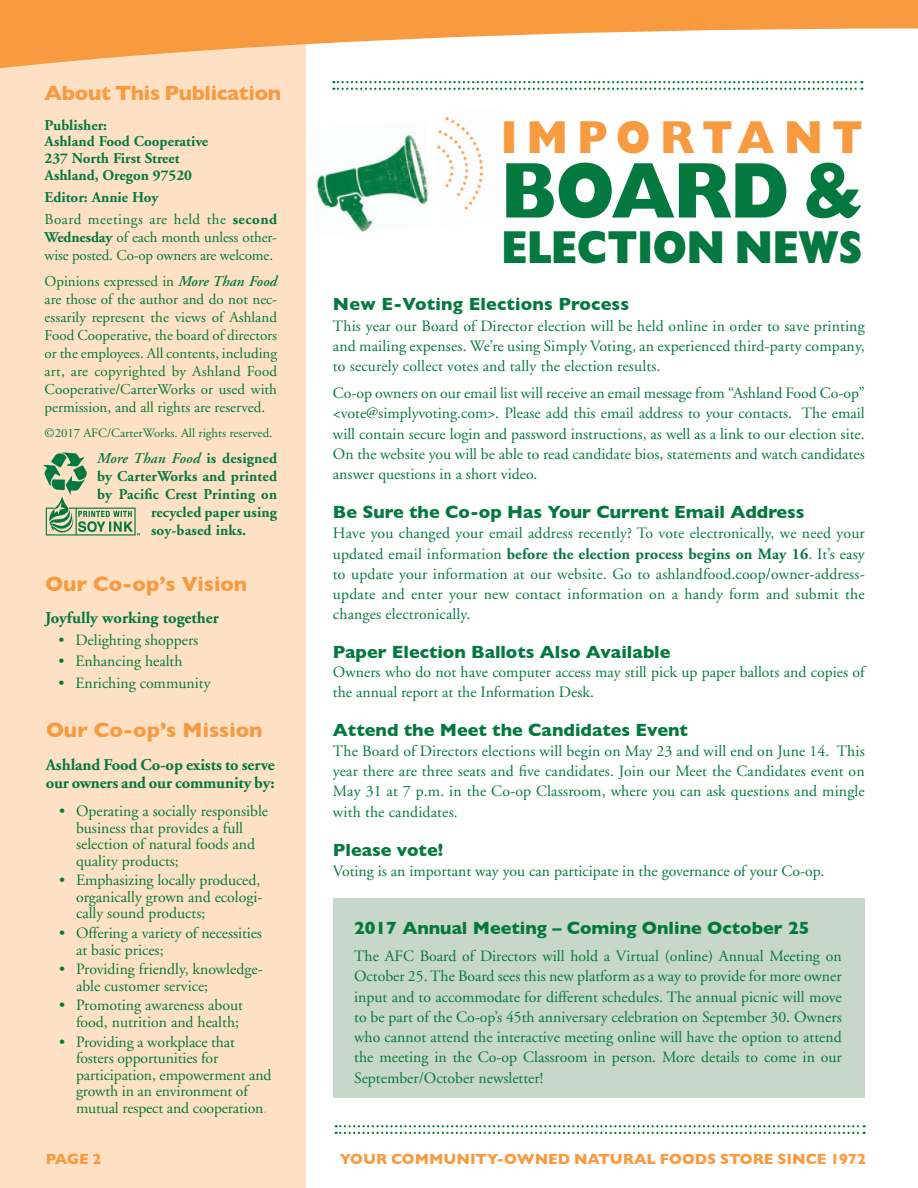
<style>
.page{position:relative;width:918px;height:1188px;background:#fff}
.page>*{position:absolute;margin:0;border:0;box-sizing:border-box;transform-origin:0 0}
.t1{font:800 79.5px "Gill Sans";letter-spacing:-.025em;color:#04793f;scale:.9 1}
.t2{font:800 46.5px "Gill Sans";letter-spacing:-.015em;color:#04793f;scale:.9 1}
.t3{font:800 46.5px "Gill Sans";letter-spacing:.23em;color:#f89a40;scale:.9 1}
.t4{font:700 21px "Gill Sans";letter-spacing:-.005em;color:#f89a40}
.t5{font:700 18px "Gill Sans";color:#04793f}
.t6{font:700 16.5px/18px "Adobe Garamond";letter-spacing:-.005em;color:#04793f}
.t7{font:15.75px/20.2px "Adobe Garamond";color:#04793f}
.t8{font:15px/18px "Adobe Garamond";color:#04793f}
.t9{font:700 15px/16.8px "Adobe Garamond";color:#04793f}
.t10{font:700 15px "Gill Sans";color:#f89a40}
.t11{font:15px/22.5px "Adobe Garamond";letter-spacing:.03em;color:#04793f}
.t12{font:700 15px "Adobe Garamond";letter-spacing:.02em;color:#04793f}
.t13{font:italic 600 15px "Adobe Garamond";letter-spacing:.01em;color:#04793f}
.t14{font:12.75px "Adobe Garamond";color:#04793f}
.s1{font-weight:700}
.s2{font-weight:600;font-style:italic}
.s3{font-weight:700;font-style:normal}
.s4{color:#f89a40}
</style>
<div class="page">
<div style="left:334px;top:898px;width:531px;height:200px;background:#c7d7c9"></div>
<div style="left:0;top:38px;width:306px;height:1150px;background:#fee1c5"></div>
<svg style="left:0;top:0;width:918px;height:69px;fill:#f89a40"></svg>
<img style="left:44px;top:452px;width:43px;height:42px">
<img style="left:45px;top:494px;width:94px;height:42px">
<svg style="left:333px;top:81px;width:529px;height:9px"></svg>
<svg style="left:336px;top:1125px;width:529px;height:9px"></svg>
<img style="left:437px;top:116px;width:47px;height:95px">
<img style="left:315px;top:134px;width:114px;height:98px">
<h3 class="t4" style="left:45px;top:76px;width:238px">About This Publication</h3>
<p class="t9" style="left:45px;top:117px;width:165px">Publisher:<br>Ashland Food Cooperative<br>237 North First Street<br>Ashland, Oregon 97520</p>
<p class="t11" style="left:45px;top:186px;width:234px"><span class="s1">Editor: Annie Hoy<br></span>Board meetings are held the <span class="s1">second</span></p>
<p class="t8" style="left:45px;top:229px;width:234px"><span class="s1">Wednesday</span> of each month unless other&shy;wise posted. Co-op owners are welcome.</p>
<p class="t8" style="left:45px;top:272px;width:234px;text-align:justify">Opinions expressed in <span class="s2">More Than Food </span>are those of the author and do not nec&shy;essarily represent the views of Ashland Food Cooperative, the board of directors or the employees. All contents, including art, are copyrighted by Ashland Food Cooperative/CarterWorks or used with permission, and all rights are reserved.</p>
<p class="t14" style="left:45px;top:426px;width:229px">©2017 AFC/CarterWorks. All rights reserved.</p>
<p class="t13" style="left:97px;top:450px;width:182px">More Than Food <span class="s3">is designed</span></p>
<p class="t9" style="left:97px;top:468px;width:182px">by CarterWorks and printed</p>
<p class="t12" style="left:97px;top:486px;width:181px">by Pacific Crest Printing on</p>
<p class="t9" style="left:151px;top:504px;width:128px">recycled paper using</p>
<p class="t9" style="left:151px;top:522px;width:97px">soy-based inks.</p>
<h3 class="t4" style="left:45px;top:568px;width:203px">Our Co-op’s Vision</h3>
<p class="t6" style="left:45px;top:609px;width:175px">Joyfully working together</p>
<p class="t7" style="left:58px;top:630px;width:141px">• Delighting shoppers</p>
<p class="t7" style="left:58px;top:652px;width:126px">• Enhancing health</p>
<p class="t7" style="left:58px;top:673px;width:154px">• Enriching community</p>
<h3 class="t4" style="left:46px;top:714px;width:218px">Our Co-op’s Mission</h3>
<p class="t6" style="left:46px;top:756px;width:231px">Ashland Food Co-op exists to serve our owners and our community by:</p>
<p class="t7" style="left:76px;top:803px;width:194px;line-height:16.5px;text-indent:-17px">• Operating a socially responsible business that provides a full selection of natural foods and quality products;</p>
<p class="t7" style="left:76px;top:872px;width:188px;line-height:16.5px;text-indent:-17px">• Emphasizing locally produced, organically grown and ecologi&shy;cally sound products;</p>
<p class="t7" style="left:76px;top:925px;width:187px;line-height:16.5px;text-indent:-17px">• Offering a variety of necessities at basic prices;</p>
<p class="t7" style="left:76px;top:961px;width:188px;line-height:16.5px;text-indent:-17px">• Providing friendly, knowledge&shy;able customer service;</p>
<p class="t7" style="left:59px;top:998px;width:185px;line-height:16.5px;text-align:right">• Promoting awareness about food, nutrition and health;</p>
<p class="t7" style="left:76px;top:1034px;width:197px;line-height:16.5px;text-indent:-17px">• Providing a workplace that fosters opportunities for participation, empowerment and growth in an environment of mutual respect and cooperation<span class="s4">.</span></p>
<h2 class="t3" style="left:501px;top:110px;width:403px">IMPORTANT</h2>
<h1 class="t1" style="left:501px;top:144px;width:403px">BOARD &amp;</h1>
<h2 class="t2" style="left:501px;top:220px;width:403px">ELECTION NEWS</h2>
<p class="t5" style="left:333px;top:290px;width:298px">New E-Voting Elections Process</p>
<p class="t7" style="left:333px;top:316px;width:533px;text-align:justify">This year our Board of Director election will be held online in order to save printing and mailing expenses. We’re using Simply Voting, an experienced third-party company, to securely collect votes and tally the election results.</p>
<p class="t7" style="left:333px;top:383px;width:533px;text-align:justify">Co-op owners on our email list will receive an email message from “Ashland Food Co-op” &lt;vote@simplyvoting.com&gt;. Please add this email address to your contacts. The email will contain secure login and password instructions, as well as a link to our election site.<br>On the website you will be able to read candidate bios, statements and watch candidates answer questions in a short video.</p>
<p class="t5" style="left:333px;top:498px;width:473px">Be Sure the Co-op Has Your Current Email Address</p>
<p class="t7" style="left:333px;top:524px;width:533px;text-align:justify">Have you changed your email address recently? To vote electronically, we need your updated email information <span class="s1">before the election process begins on May 16</span>. It’s easy to update your information at our website. Go to ashlandfood.coop/owner-address&shy;update and enter your new contact information on a handy form and submit the changes electronically.</p>
<p class="t5" style="left:333px;top:638px;width:339px">Paper Election Ballots Also Available</p>
<p class="t7" style="left:333px;top:663px;width:533px;line-height:19.5px">Owners who do not have computer access may still pick up paper ballots and copies of the annual report at the Information Desk.</p>
<p class="t5" style="left:333px;top:715px;width:357px">Attend the Meet the Candidates Event</p>
<p class="t7" style="left:333px;top:741px;width:533px;text-align:justify">The Board of Directors elections will begin on May 23 and will end on June 14. This year there are three seats and five candidates. Join our Meet the Candidates event on May 31 at 7 p.m. in the Co-op Classroom, where you can ask questions and mingle with the candidates.</p>
<p class="t5" style="left:333px;top:835px;width:112px">Please vote!</p>
<p class="t7" style="left:333px;top:861px;width:493px">Voting is an important way you can participate in the governance of your Co-op.</p>
<p class="t5" style="left:354px;top:914px;width:457px">2017 Annual Meeting – Coming Online October 25</p>
<p class="t7" style="left:354px;top:946px;width:489px;text-align:justify">The AFC Board of Directors will hold a Virtual (online) Annual Meeting on October 25. The Board sees this new platform as a way to provide for more owner input and to accommodate for different schedules. The annual picnic will move to be part of the Co-op’s 45th anniversary celebration on September 30. Owners who cannot attend the interactive meeting online will have the option to attend the meeting in the Co-op Classroom in person. More details to come in our September/October newsletter!</p>
<p class="t10" style="left:46px;top:1147px;width:57px">PAGE 2</p>
<p class="t10" style="left:340px;top:1147px;width:528px">YOUR COMMUNITY-OWNED NATURAL FOODS STORE SINCE 1972</p>
</div>
